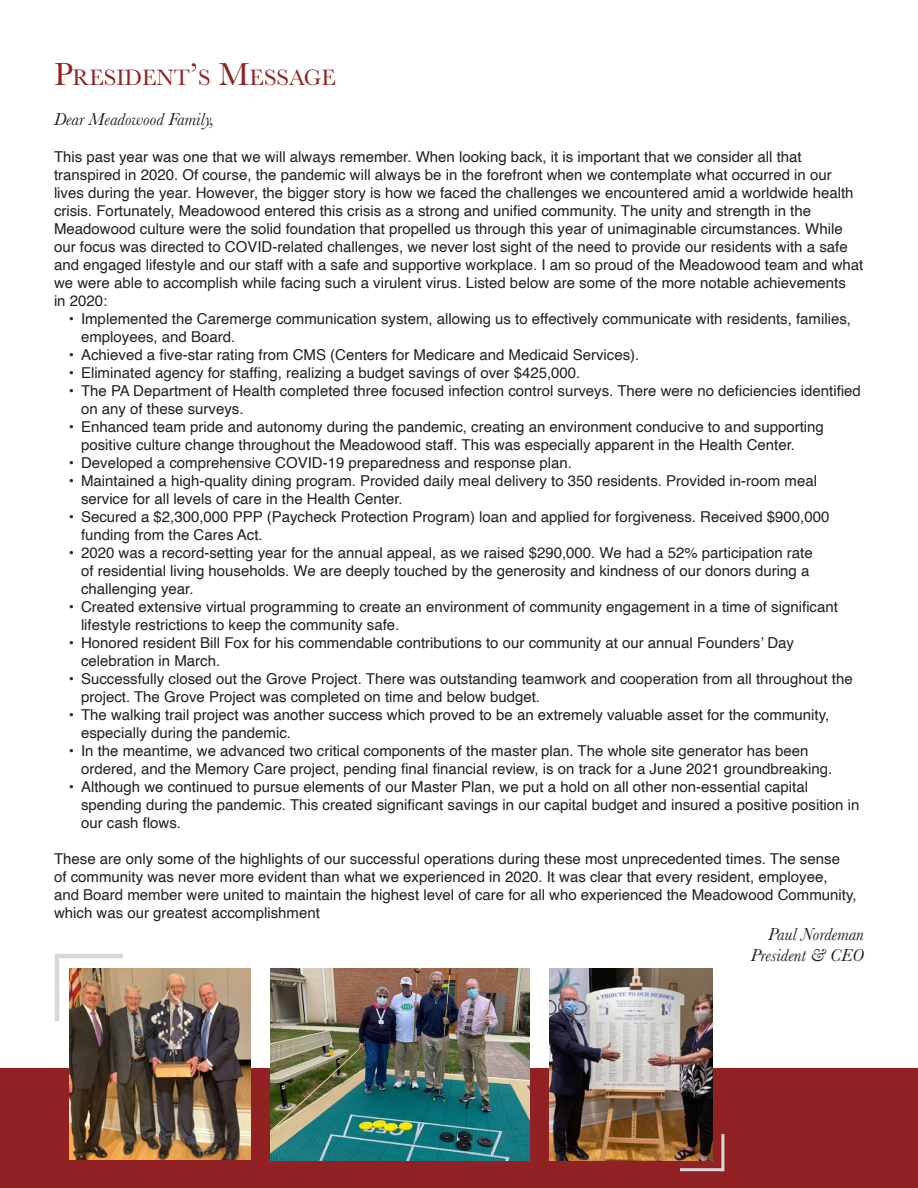
<style>
.page{position:relative;width:918px;height:1188px;background:#fff}
.page>*{position:absolute;margin:0;border:0;box-sizing:border-box;transform-origin:0 0}
.t1{font:23.1px "Baskerville";color:#922124}
.t2{font:italic 18px "Baskerville";color:#231f20}
.t3{font:15px/18px "Helvetica";color:#231f20}
.s1{font-size:33px}
</style>
<div class="page">
<div style="left:0;top:1068px;width:918px;height:120px;background:#922124"></div>
<img style="left:549px;top:968px;width:164px;height:192px">
<img style="left:270px;top:968px;width:259px;height:192px">
<img style="left:70px;top:968px;width:180px;height:192px">
<hr style="left:55px;top:954px;width:68px;height:4px;background:#d6d9dc">
<hr style="left:55px;top:954px;width:4px;height:67px;background:#d6d9dc">
<hr style="left:680px;top:1168px;width:44px;height:3px;background:#d6d9dc">
<hr style="left:721px;top:1134px;width:3px;height:37px;background:#d6d9dc">
<p class="t1" style="left:54px;top:63px;width:284px"><span class="s1">P</span>RESIDENT<span class="s1">’</span>S <span class="s1">M</span>ESSAGE</p>
<p class="t2" style="left:54px;top:107px;width:162px">Dear Meadowood Family,</p>
<p class="t3" style="left:54px;top:148px;width:811px">This past year was one that we will always remember. When looking back, it is important that we consider all that transpired in 2020. Of course, the pandemic will always be in the forefront when we contemplate what occurred in our lives during the year. However, the bigger story is how we faced the challenges we encountered amid a worldwide health crisis. Fortunately, Meadowood entered this crisis as a strong and unified community. The unity and strength in the Meadowood culture were the solid foundation that propelled us through this year of unimaginable circumstances. While our focus was directed to COVID-related challenges, we never lost sight of the need to provide our residents with a safe and engaged lifestyle and our staff with a safe and supportive workplace. I am so proud of the Meadowood team and what we were able to accomplish while facing such a virulent virus. Listed below are some of the more notable achievements</p>
<p class="t3" style="left:54px;top:292px;width:55px">in 2020:</p>
<p class="t3" style="left:81px;top:310px;width:772px;text-indent:-12px">• Implemented the Caremerge communication system, allowing us to effectively communicate with residents, families, employees, and Board.</p>
<p class="t3" style="left:69px;top:346px;width:572px">• Achieved a five-star rating from CMS (Centers for Medicare and Medicaid Services).</p>
<p class="t3" style="left:69px;top:364px;width:513px">• Eliminated agency for staffing, realizing a budget savings of over $425,000.</p>
<p class="t3" style="left:81px;top:382px;width:781px;text-indent:-12px">• The PA Department of Health completed three focused infection control surveys. There were no deficiencies identified on any of these surveys.</p>
<p class="t3" style="left:81px;top:418px;width:744px;text-indent:-12px">• Enhanced team pride and autonomy during the pandemic, creating an environment conducive to and supporting positive culture change throughout the Meadowood staff. This was especially apparent in the Health Center.</p>
<p class="t3" style="left:69px;top:454px;width:505px">• Developed a comprehensive COVID-19 preparedness and response plan.</p>
<p class="t3" style="left:81px;top:472px;width:738px;text-indent:-12px">• Maintained a high-quality dining program. Provided daily meal delivery to 350 residents. Provided in-room meal service for all levels of care in the Health Center.</p>
<p class="t3" style="left:81px;top:508px;width:750px;text-indent:-12px">• Secured a $2,300,000 PPP (Paycheck Protection Program) loan and applied for forgiveness. Received $900,000 funding from the Cares Act.</p>
<p class="t3" style="left:81px;top:544px;width:733px;text-indent:-12px">• 2020 was a record-setting year for the annual appeal, as we raised $290,000. We had a 52% participation rate of residential living households. We are deeply touched by the generosity and kindness of our donors during a challenging year.</p>
<p class="t3" style="left:81px;top:598px;width:758px;text-indent:-12px">• Created extensive virtual programming to create an environment of community engagement in a time of significant lifestyle restrictions to keep the community safe.</p>
<p class="t3" style="left:81px;top:634px;width:715px;text-indent:-12px">• Honored resident Bill Fox for his commendable contributions to our community at our annual Founders’ Day celebration in March.</p>
<p class="t3" style="left:81px;top:670px;width:773px;text-indent:-12px">• Successfully closed out the Grove Project. There was outstanding teamwork and cooperation from all throughout the project. The Grove Project was completed on time and below budget.</p>
<p class="t3" style="left:81px;top:706px;width:750px;text-indent:-12px">• The walking trail project was another success which proved to be an extremely valuable asset for the community, especially during the pandemic.</p>
<p class="t3" style="left:81px;top:742px;width:753px;text-indent:-12px">• In the meantime, we advanced two critical components of the master plan. The whole site generator has been ordered, and the Memory Care project, pending final financial review, is on track for a June 2021 groundbreaking.</p>
<p class="t3" style="left:81px;top:778px;width:780px;text-indent:-12px">• Although we continued to pursue elements of our Master Plan, we put a hold on all other non-essential capital spending during the pandemic. This created significant savings in our capital budget and insured a positive position in our cash flows.</p>
<p class="t3" style="left:54px;top:850px;width:804px">These are only some of the highlights of our successful operations during these most unprecedented times. The sense<br>of community was never more evident than what we experienced in 2020. It was clear that every resident, employee,<br>and Board member were united to maintain the highest level of care for all who experienced the Meadowood Community, which was our greatest accomplishment</p>
<p class="t2" style="left:768px;top:922px;width:97px">Paul Nordeman</p>
<p class="t2" style="left:751px;top:944px;width:115px">President &amp; CEO</p>
</div>
